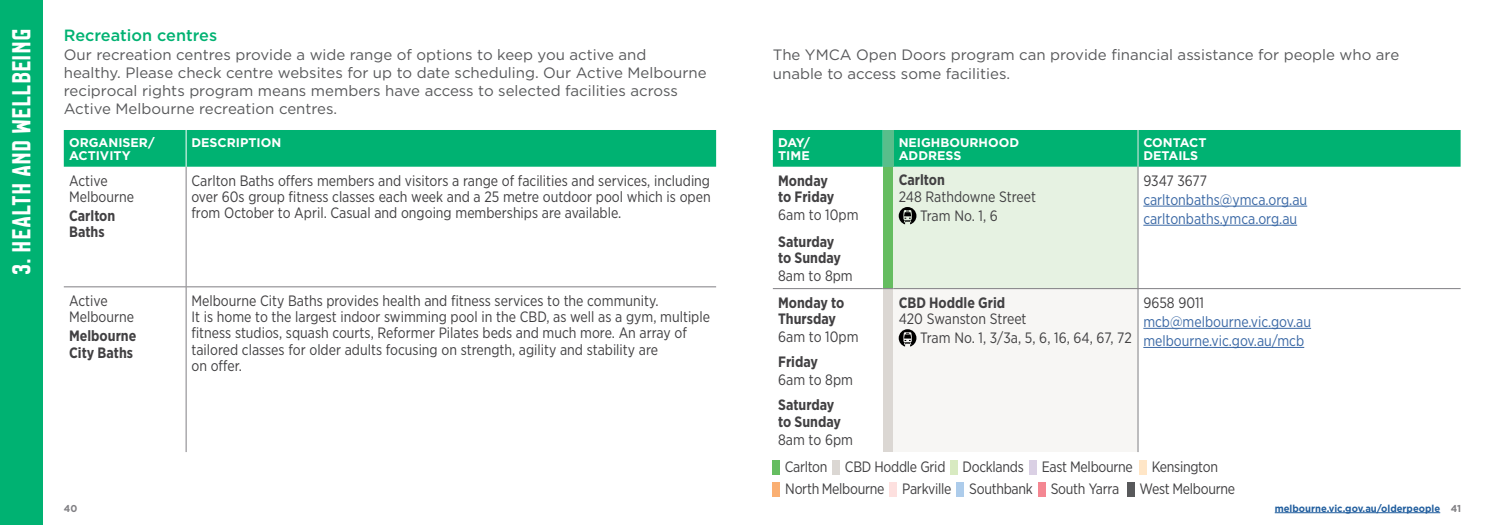
<style>
.page{position:relative;width:1489px;height:525px;background:#fff}
.page>*{position:absolute;margin:0;border:0;box-sizing:border-box;transform-origin:0 0}
.t1{font:27.5px "Co M";color:#fff}
.t2{font:500 16.25px "Gotham";color:#00b272}
.t3{font:15px/16.2px "Gotham Narrow";color:#414042;scale:.95 1}
.t4{font:15px/18.1px "Gotham";color:#58595b}
.t5{font:700 15px/16.2px "Gotham Narrow";color:#414042;scale:.95 1}
.t6{font:15px "Gotham Narrow";letter-spacing:-.02em;color:#414042;scale:.95 1}
.t7{font:15px/19.1px "Gotham Narrow";color:#3a68a5;scale:.95 1}
.t8{font:700 12.5px/12.5px "Gotham";color:#fff}
.t9{font:700 10px "Gotham";color:#215e9e;scale:.95 1}
.t10{font:700 10px "Gotham";color:#807f83;scale:.95 1}
.s1{color:#807f83}
</style>
<div class="page">
<div style="left:0;top:0;width:43px;height:524px;background:#00b272"></div>
<div style="left:64px;top:130px;width:652px;height:37px;background:#00b272"></div>
<hr style="left:186px;top:167px;width:1px;height:119px;background:#807f83">
<hr style="left:186px;top:287px;width:1px;height:165px;background:#807f83">
<hr style="left:186px;top:130px;width:1px;height:37px;background:#fff">
<hr style="left:64px;top:286px;width:122px;height:1px;background:#807f83">
<hr style="left:186px;top:286px;width:530px;height:1px;background:#807f83">
<div style="left:772px;top:130px;width:688px;height:37px;background:#00b272"></div>
<div style="left:882px;top:130px;width:11px;height:37px;background:#59be8b"></div>
<div style="left:882px;top:167px;width:11px;height:121px;background:#65bd60"></div>
<div style="left:893px;top:167px;width:244px;height:121px;background:#e6f2e2"></div>
<div style="left:882px;top:288px;width:11px;height:164px;background:#dbd7d3"></div>
<div style="left:893px;top:288px;width:244px;height:164px;background:#f7f6f4"></div>
<hr style="left:1137px;top:130px;width:1px;height:37px;background:#e9e8ea">
<hr style="left:1137px;top:167px;width:1px;height:121px;background:#807f83">
<hr style="left:772px;top:288px;width:110px;height:1px;background:#807f83">
<hr style="left:1137px;top:288px;width:323px;height:1px;background:#807f83">
<hr style="left:1137px;top:289px;width:1px;height:163px;background:#807f83">
<hr style="left:893px;top:288px;width:244px;height:1px;background:#807f83">
<svg style="left:898px;top:207px;width:18px;height:17px"></svg>
<hr style="left:1143px;top:206px;width:164px;height:1px;background:#3a68a5">
<hr style="left:1143px;top:225px;width:153px;height:1px;background:#3a68a5">
<svg style="left:898px;top:329px;width:18px;height:17px"></svg>
<hr style="left:1143px;top:328px;width:167px;height:1px;background:#3a68a5">
<hr style="left:1143px;top:347px;width:161px;height:1px;background:#3a68a5">
<div style="left:956px;top:482px;width:7px;height:14px;background:#adcceb"></div>
<div style="left:832px;top:460px;width:7px;height:14px;background:#dbd7d3"></div>
<div style="left:772px;top:460px;width:8px;height:14px;background:#65bd60"></div>
<div style="left:889px;top:482px;width:7px;height:14px;background:#fde0df"></div>
<div style="left:1029px;top:460px;width:7px;height:14px;background:#dad0e4"></div>
<div style="left:1126px;top:482px;width:7px;height:14px;background:#58595b"></div>
<div style="left:1139px;top:460px;width:7px;height:14px;background:#ffe6c7"></div>
<div style="left:950px;top:460px;width:7px;height:14px;background:#d8eac1"></div>
<div style="left:1038px;top:482px;width:7px;height:14px;background:#f48792"></div>
<div style="left:772px;top:482px;width:8px;height:14px;background:#faaf72"></div>
<hr style="left:1274px;top:512px;width:165px;height:1px;background:#215e9e">
<h1 class="t1" style="left:6px;top:275px;width:248px;rotate:-90deg">3. HEALTH AND WELLBEING</h1>
<p class="t2" style="left:64px;top:25px;width:155px">Recreation centres</p>
<p class="t4" style="left:64px;top:45px;width:644px">Our recreation centres provide a wide range of options to keep you active and healthy. Please check centre websites for up to date scheduling. Our Active Melbourne reciprocal rights program means members have access to selected facilities across Active Melbourne recreation centres.</p>
<p class="t8" style="left:69px;top:136px;width:87px">ORGANISER/<br>ACTIVITY</p>
<p class="t8" style="left:191px;top:136px;width:91px">DESCRIPTION</p>
<p class="t3" style="left:69px;top:172px;width:70px">Active<br>Melbourne</p>
<p class="t5" style="left:69px;top:207px;width:50px">Carlton<br>Baths</p>
<p class="t3" style="left:191px;top:172px;width:548px;text-align:justify">Carlton Baths offers members and visitors a range of facilities and services, including over 60s group fitness classes each week and a 25 metre outdoor pool which is open from October to April. Casual and ongoing memberships are available.</p>
<p class="t3" style="left:69px;top:292px;width:70px">Active<br>Melbourne</p>
<p class="t5" style="left:69px;top:327px;width:72px">Melbourne<br>City Baths</p>
<p class="t3" style="left:191px;top:292px;width:547px">Melbourne City Baths provides health and fitness services to the community.<br>It is home to the largest indoor swimming pool in the CBD, as well as a gym, multiple fitness studios, squash courts, Reformer Pilates beds and much more. An array of tailored classes for older adults focusing on strength, agility and stability are<br>on offer.</p>
<p class="t4" style="left:772px;top:46px;width:628px">The YMCA Open Doors program can provide financial assistance for people who are unable to access some facilities.</p>
<p class="t8" style="left:778px;top:136px;width:33px">DAY/<br>TIME</p>
<p class="t8" style="left:898px;top:136px;width:122px">NEIGHBOURHOOD<br>ADDRESS</p>
<p class="t8" style="left:1143px;top:136px;width:65px">CONTACT<br>DETAILS</p>
<p class="t5" style="left:778px;top:172px;width:61px">Monday to Friday</p>
<p class="t3" style="left:778px;top:206px;width:86px">6am to 10pm</p>
<p class="t5" style="left:778px;top:233px;width:68px">Saturday to Sunday</p>
<p class="t3" style="left:778px;top:267px;width:80px">8am to 8pm</p>
<p class="t5" style="left:898px;top:172px;width:50px">Carlton</p>
<p class="t3" style="left:920px;top:186px;width:123px;line-height:19.1px;text-indent:-21px">248 Rathdowne Street<br>Tram No. 1, 6</p>
<p class="t3" style="left:1143px;top:172px;width:69px">9347 3677</p>
<p class="t7" style="left:1143px;top:189px;width:174px">carltonbaths@ymca.org.au carltonbaths.ymca.org.au</p>
<p class="t5" style="left:778px;top:294px;width:71px">Monday to<br>Thursday</p>
<p class="t3" style="left:778px;top:328px;width:86px">6am to 10pm</p>
<p class="t5" style="left:778px;top:353px;width:43px">Friday</p>
<p class="t3" style="left:778px;top:371px;width:80px">6am to 8pm</p>
<p class="t5" style="left:778px;top:396px;width:68px">Saturday to Sunday</p>
<p class="t3" style="left:778px;top:430px;width:80px">8am to 6pm</p>
<p class="t5" style="left:898px;top:294px;width:114px">CBD Hoddle Grid</p>
<p class="t3" style="left:920px;top:308px;width:224px;line-height:19.1px;text-indent:-21px">420 Swanston Street<br>Tram No. 1, 3/3a, 5, 6, 16, 64, 67, 72</p>
<p class="t3" style="left:1143px;top:294px;width:65px">9658 9011</p>
<p class="t7" style="left:1143px;top:311px;width:178px">mcb@melbourne.vic.gov.au melbourne.vic.gov.au/mcb</p>
<p class="t6" style="left:784px;top:457px;width:171px">Carlton CBD Hoddle Grid</p>
<p class="t6" style="left:1041px;top:457px;width:97px">East Melbourne</p>
<p class="t6" style="left:902px;top:479px;width:53px">Parkville</p>
<p class="t6" style="left:1139px;top:479px;width:102px">West Melbourne</p>
<p class="t6" style="left:962px;top:457px;width:66px">Docklands</p>
<p class="t6" style="left:1151px;top:457px;width:71px">Kensington</p>
<p class="t6" style="left:785px;top:479px;width:106px">North Melbourne</p>
<p class="t6" style="left:1050px;top:479px;width:73px">South Yarra</p>
<p class="t6" style="left:969px;top:479px;width:69px">Southbank</p>
<p class="t10" style="left:64px;top:501px;width:16px">40</p>
<p class="t9" style="left:1274px;top:501px;width:198px">melbourne.vic.gov.au/olderpeople <span class="s1">41</span></p>
</div>
